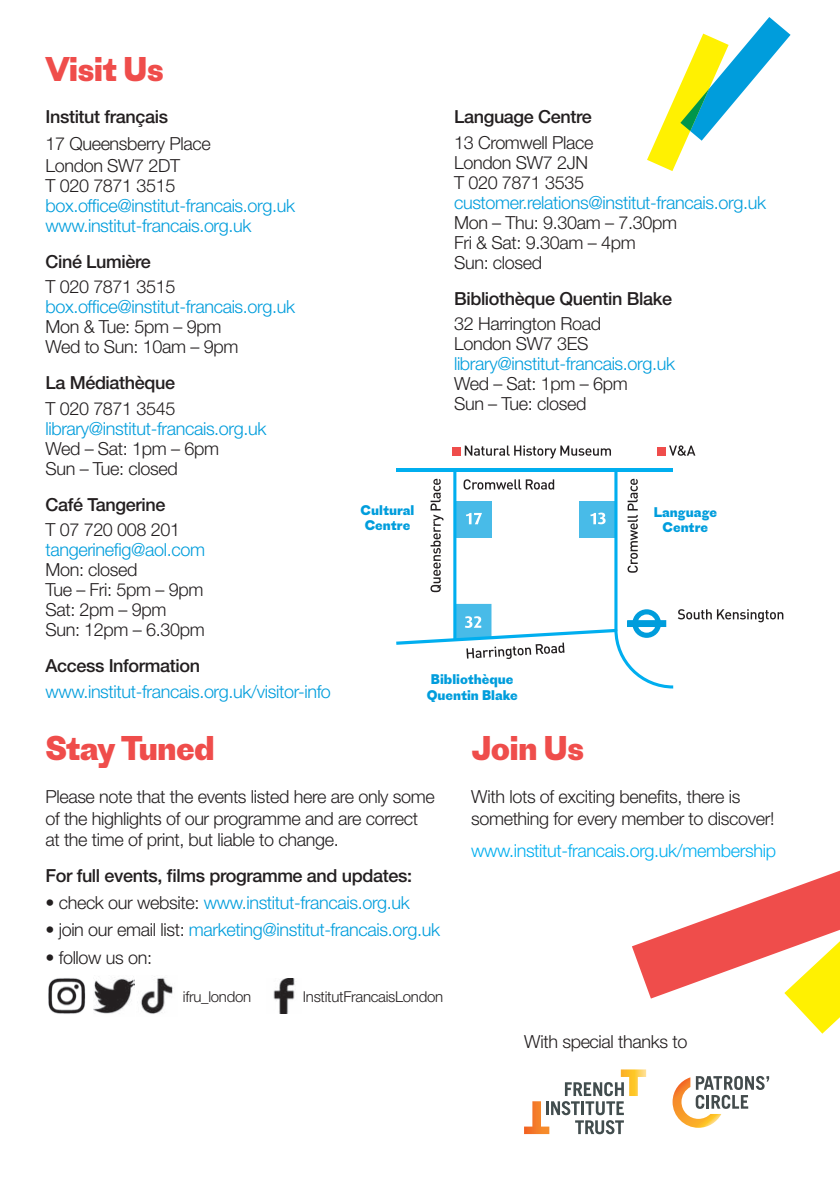
<style>
.page{position:relative;width:840px;height:1191px;background:#fff}
.page>*{position:absolute;margin:0;border:0;box-sizing:border-box;transform-origin:0 0}
.t1{font:700 32px "Proto Grotesk";letter-spacing:-.025em;color:#ef4d4b}
.t2{font:300 18px/20px "Helvetica Neue";letter-spacing:-.02em;color:#231f20}
.t3{font:300 18px/20px "Helvetica Neue";letter-spacing:-.02em;color:#009ddc}
.t4{font:500 18px "Helvetica Neue";letter-spacing:-.02em;color:#231f20}
.t5{font:300 18px "Helvetica Neue";letter-spacing:-.02em;color:#00aeef}
.t6{font:300 15px "Helvetica Neue";letter-spacing:-.02em;color:#231f20}
.t7{font:700 13px/15.6px "Proto Grotesk";color:#009ddc;text-align:center}
.s1{color:#231f20}
</style>
<div class="page">
<div style="left:451px;top:447px;width:9px;height:8px;background:#ef4d4b"></div>
<svg style="left:464px;top:445px;width:146px;height:13px"></svg>
<div style="left:657px;top:447px;width:8px;height:8px;background:#ef4d4b"></div>
<svg style="left:669px;top:445px;width:26px;height:11px"></svg>
<svg style="left:396px;top:469px;width:387px;height:219px"></svg>
<svg style="left:647px;top:17px;width:143px;height:154px"></svg>
<img style="left:273px;top:978px;width:22px;height:35px">
<img style="left:48px;top:978px;width:38px;height:36px">
<img style="left:94px;top:977px;width:40px;height:37px">
<img style="left:140px;top:976px;width:33px;height:38px">
<svg style="left:524px;top:1069px;width:121px;height:65px"></svg>
<svg style="left:672px;top:1076px;width:96px;height:51px"></svg>
<svg style="left:632px;top:871px;width:207px;height:162px"></svg>
<h1 class="t1" style="left:45px;top:46px;width:120px">Visit Us</h1>
<p class="t4" style="left:45px;top:106px;width:124px">Institut français</p>
<p class="t2" style="left:45px;top:133px;width:167px;line-height:20.8px">17 Queensberry Place<br>London SW7 2DT<br>T 020 7871 3515</p>
<p class="t3" style="left:45px;top:195px;width:251px">box.office@institut-francais.org.uk www.institut-francais.org.uk</p>
<p class="t4" style="left:45px;top:251px;width:107px">Ciné Lumière</p>
<p class="t2" style="left:45px;top:277px;width:132px">T 020 7871 3515</p>
<p class="t3" style="left:45px;top:297px;width:251px">box.office@institut-francais.org.uk</p>
<p class="t2" style="left:45px;top:317px;width:194px">Mon &amp; Tue: 5pm – 9pm<br>Wed to Sun: 10am – 9pm</p>
<p class="t4" style="left:45px;top:372px;width:131px">La Médiathèque</p>
<p class="t2" style="left:45px;top:398px;width:132px">T 020 7871 3545</p>
<p class="t3" style="left:45px;top:418px;width:222px">library@institut-francais.org.uk</p>
<p class="t2" style="left:45px;top:438px;width:175px">Wed – Sat: 1pm – 6pm<br>Sun – Tue: closed</p>
<p class="t4" style="left:45px;top:493px;width:121px">Café Tangerine</p>
<p class="t2" style="left:45px;top:519px;width:136px">T 07 720 008 201</p>
<p class="t3" style="left:45px;top:539px;width:161px">tangerinefig@aol.com</p>
<p class="t2" style="left:45px;top:559px;width:161px">Mon: closed<br>Tue – Fri: 5pm – 9pm<br>Sat: 2pm – 9pm<br>Sun: 12pm – 6.30pm</p>
<p class="t4" style="left:45px;top:655px;width:156px">Access Information</p>
<p class="t3" style="left:45px;top:681px;width:287px">www.institut-francais.org.uk/visitor-info</p>
<h1 class="t1" style="left:45px;top:725px;width:171px">Stay Tuned</h1>
<p class="t7" style="left:360px;top:502px;width:55px">Cultural<br>Centre</p>
<p class="t4" style="left:454px;top:106px;width:139px">Language Centre</p>
<p class="t2" style="left:454px;top:132px;width:141px">13 Cromwell Place<br>London SW7 2JN<br>T 020 7871 3535</p>
<p class="t3" style="left:454px;top:192px;width:313px">customer.relations@institut-francais.org.uk</p>
<p class="t2" style="left:454px;top:212px;width:224px">Mon – Thu: 9.30am – 7.30pm<br>Fri &amp; Sat: 9.30am – 4pm<br>Sun: closed</p>
<p class="t4" style="left:454px;top:287px;width:219px">Bibliothèque Quentin Blake</p>
<p class="t2" style="left:454px;top:313px;width:148px">32 Harrington Road<br>London SW7 3ES</p>
<p class="t3" style="left:454px;top:353px;width:222px">library@institut-francais.org.uk</p>
<p class="t2" style="left:454px;top:373px;width:175px">Wed – Sat: 1pm – 6pm<br>Sun – Tue: closed</p>
<p class="t7" style="left:653px;top:504px;width:65px">Language<br>Centre</p>
<p class="t7" style="left:426px;top:671px;width:92px">Bibliothèque<br>Quentin Blake</p>
<h1 class="t1" style="left:471px;top:725px;width:115px">Join Us</h1>
<p class="t2" style="left:45px;top:785px;width:391px;line-height:21.6px">Please note that the events listed here are only some of the highlights of our programme and are correct at the time of print, but liable to change.</p>
<p class="t4" style="left:45px;top:864px;width:368px">For full events, films programme and updates:</p>
<p class="t3" style="left:45px;top:892px;width:366px"><span class="s1">• check our website:</span> www.institut-francais.org.uk</p>
<p class="t3" style="left:45px;top:919px;width:396px"><span class="s1">• join our email list:</span> marketing@institut-francais.org.uk</p>
<p class="t2" style="left:45px;top:947px;width:108px">• follow us on:</p>
<p class="t6" style="left:183px;top:987px;width:70px">ifru_london</p>
<p class="t6" style="left:303px;top:987px;width:142px">InstitutFrancaisLondon</p>
<p class="t2" style="left:471px;top:785px;width:305px;line-height:21.6px">With lots of exciting benefits, there is something for every member to discover!</p>
<p class="t5" style="left:471px;top:840px;width:306px">www.institut-francais.org.uk/membership</p>
<p class="t2" style="left:523px;top:1031px;width:165px">With special thanks to</p>
</div>
